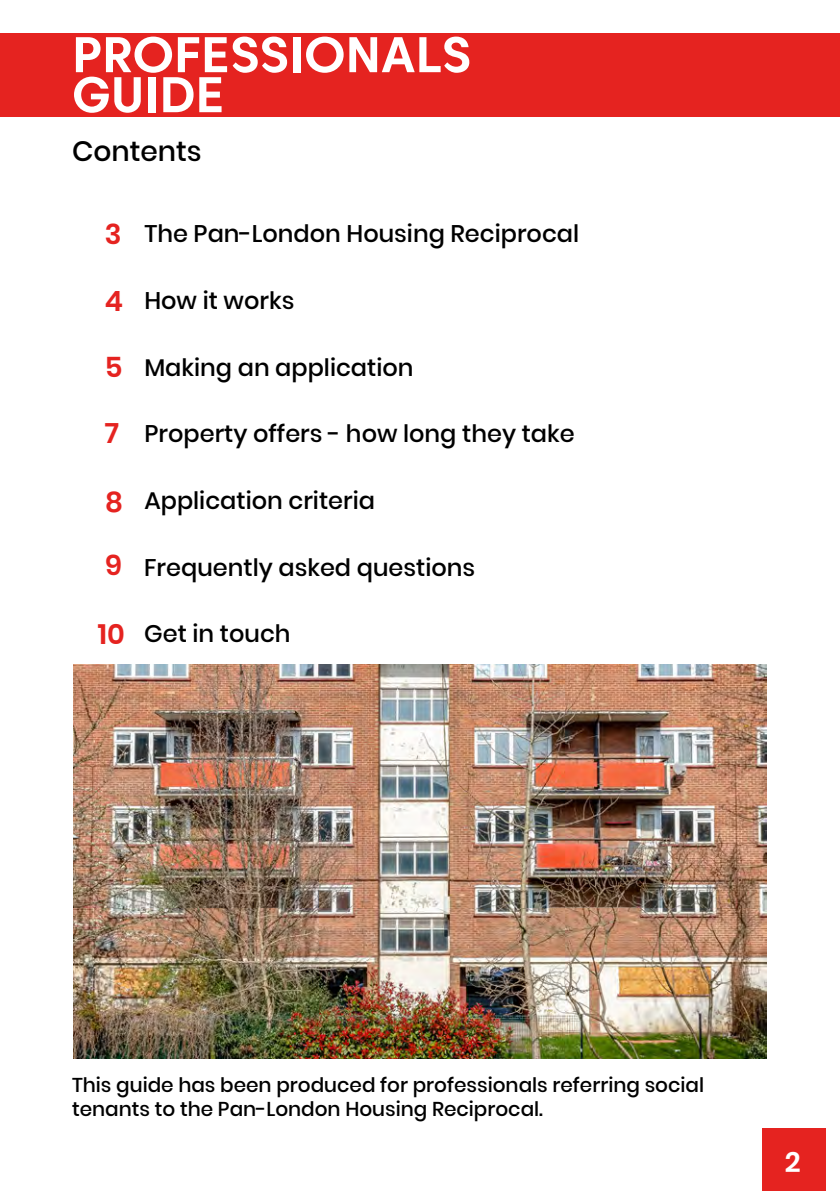
<style>
.page{position:relative;width:840px;height:1191px;background:#fff}
.page>*{position:absolute;margin:0;border:0;box-sizing:border-box;transform-origin:0 0}
.t1{font:700 50px/40px "Caros";color:#fff}
.t2{font:500 28px "Poppins";color:#000}
.t3{font:600 28px "Poppins";color:#e52320}
.t4{font:600 28px "Poppins";color:#fff}
.t5{font:500 24px "Poppins";color:#000}
.t6{font:500 20px/24px "Poppins";color:#000}
</style>
<div class="page">
<div style="left:0;top:33px;width:839px;height:83px;background:#e52320"></div>
<div style="left:762px;top:1128px;width:63px;height:63px;background:#e52320"></div>
<img style="left:73px;top:664px;width:693px;height:394px">
<h1 class="t1" style="left:72px;top:33px;width:400px">PROFESSIONALS<br>GUIDE</h1>
<p class="t2" style="left:72px;top:135px;width:131px">Contents</p>
<p class="t3" style="left:105px;top:218px;width:18px">3</p>
<p class="t5" style="left:144px;top:220px;width:436px">The Pan-London Housing Reciprocal</p>
<p class="t3" style="left:105px;top:285px;width:20px">4</p>
<p class="t5" style="left:144px;top:287px;width:151px">How it works</p>
<p class="t3" style="left:105px;top:351px;width:19px">5</p>
<p class="t5" style="left:144px;top:353px;width:270px">Making an application</p>
<p class="t3" style="left:105px;top:417px;width:16px">7</p>
<p class="t5" style="left:144px;top:420px;width:431px">Property offers - how long they take</p>
<p class="t3" style="left:105px;top:485px;width:19px">8</p>
<p class="t5" style="left:144px;top:486px;width:232px">Application criteria</p>
<p class="t3" style="left:105px;top:549px;width:18px">9</p>
<p class="t5" style="left:144px;top:553px;width:332px">Frequently asked questions</p>
<p class="t3" style="left:98px;top:618px;width:28px">10</p>
<p class="t5" style="left:144px;top:620px;width:148px">Get in touch</p>
<p class="t6" style="left:72px;top:1073px;width:633px">This guide has been produced for professionals referring social tenants to the Pan-London Housing Reciprocal.</p>
<p class="t4" style="left:784px;top:1145px;width:17px">2</p>
</div>
